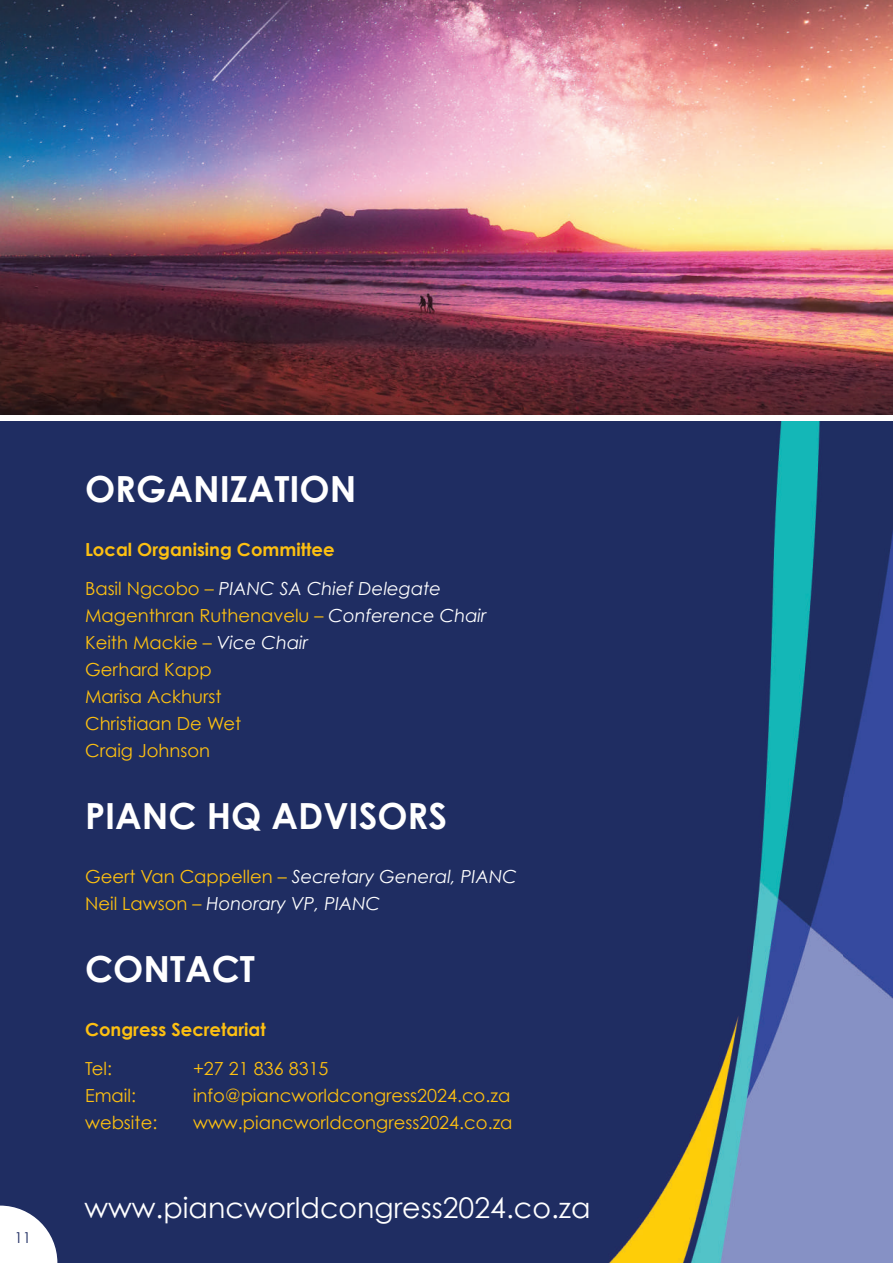
<style>
.page{position:relative;width:893px;height:1263px;background:#fff}
.page>*{position:absolute;margin:0;border:0;box-sizing:border-box;transform-origin:0 0}
.t1{font:700 36px "Century Gothic";color:#fff}
.t2{font:28.5px "Century Gothic";color:#fff}
.t3{font:18px/27px "Century Gothic";color:#fdc011}
.t4{font:700 18px/39px "Century Gothic";color:#fdc011}
.t5{font:italic 18px/27px "Century Gothic";color:#fff}
.t6{font:15px "Century Gothic";color:#1f2d62}
.s1{font-weight:400}
.s2{font-weight:400;font-style:italic;color:#fff}
.s3{font-style:italic;color:#fff}
.s4{font-style:normal;color:#fdc011}
</style>
<div class="page">
<div style="left:1px;top:1px;width:891px;height:1262px;background:#1f2d62"></div>
<img style="left:892px;top:421px;width:1px;height:790px">
<img style="left:609px;top:421px;width:283px;height:842px">
<svg style="left:0;top:1205px;width:57px;height:58px"></svg>
<img style="left:0;top:0;width:893px;height:421px">
<p class="t6" style="left:14px;top:1227px;width:18px">11</p>
<h1 class="t1" style="left:85px;top:461px;width:273px">ORGANIZATION</h1>
<p class="t4" style="left:85px;top:529px;width:358px">Local Organising Committee<br><span class="s1">Basil Ngcobo –</span> <span class="s2">PIANC SA Chief Delegate</span></p>
<p class="t3" style="left:85px;top:601px;width:403px">Magenthran Ruthenavelu – <span class="s3">Conference Chair<br></span>Keith Mackie – <span class="s3">Vice Chair<br></span>Gerhard Kapp<br>Marisa Ackhurst<br>Christiaan De Wet<br>Craig Johnson</p>
<h1 class="t1" style="left:85px;top:788px;width:364px">PIANC HQ ADVISORS</h1>
<p class="t5" style="left:85px;top:862px;width:433px"><span class="s4">Geert Van Cappellen –</span> Secretary General, PIANC<br><span class="s4">Neil Lawson –</span> Honorary VP, PIANC</p>
<h1 class="t1" style="left:85px;top:941px;width:171px">CONTACT</h1>
<p class="t4" style="left:85px;top:1009px;width:182px">Congress Secretariat</p>
<p class="t3" style="left:85px;top:1054px;width:29px">Tel:</p>
<p class="t3" style="left:193px;top:1054px;width:137px">+27 21 836 8315</p>
<p class="t3" style="left:85px;top:1081px;width:53px">Email:</p>
<p class="t3" style="left:193px;top:1081px;width:319px">info@piancworldcongress2024.co.za</p>
<p class="t3" style="left:85px;top:1108px;width:74px">website:</p>
<p class="t3" style="left:193px;top:1108px;width:321px">www.piancworldcongress2024.co.za</p>
<h2 class="t2" style="left:85px;top:1188px;width:507px">www.piancworldcongress2024.co.za</h2>
</div>
